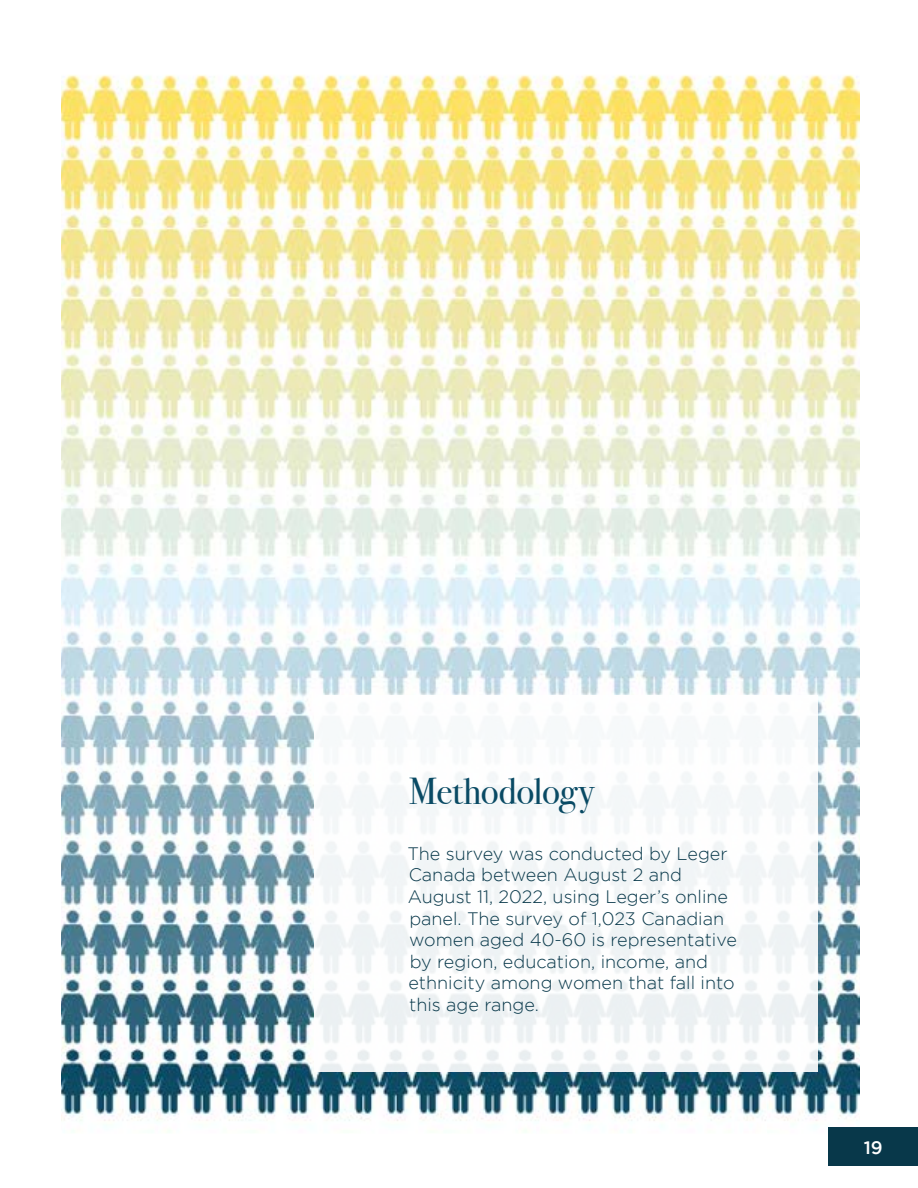
<style>
.page{position:relative;width:918px;height:1188px;background:#fff}
.page>*{position:absolute;margin:0;border:0;box-sizing:border-box;transform-origin:0 0}
.t1{font:37.5px "Bodoni Svty Two ITCTT";letter-spacing:-.01em;color:#094a64}
.t2{font:300 18px/21.6px "Gotham";color:#08384a}
.t3{font:500 18px "Gotham";color:#fff}
</style>
<div class="page">
<img style="left:62px;top:74px;width:706px;height:1047px">
<img style="left:768px;top:74px;width:92px;height:1054px">
<div style="left:314px;top:695px;width:503px;height:377px;background:#fff"></div>
<div style="left:828px;top:1128px;width:90px;height:38px;background:#08384a"></div>
<h1 class="t1" style="left:409px;top:761px;width:187px">Methodology</h1>
<p class="t2" style="left:408px;top:842px;width:331px">The survey was conducted by Leger<br>Canada between August 2 and<br>August 11, 2022, using Leger’s online panel. The survey of 1,023 Canadian women aged 40-60 is representative by region, education, income, and ethnicity among women that fall into this age range.</p>
<p class="t3" style="left:864px;top:1137px;width:20px">19</p>
</div>
